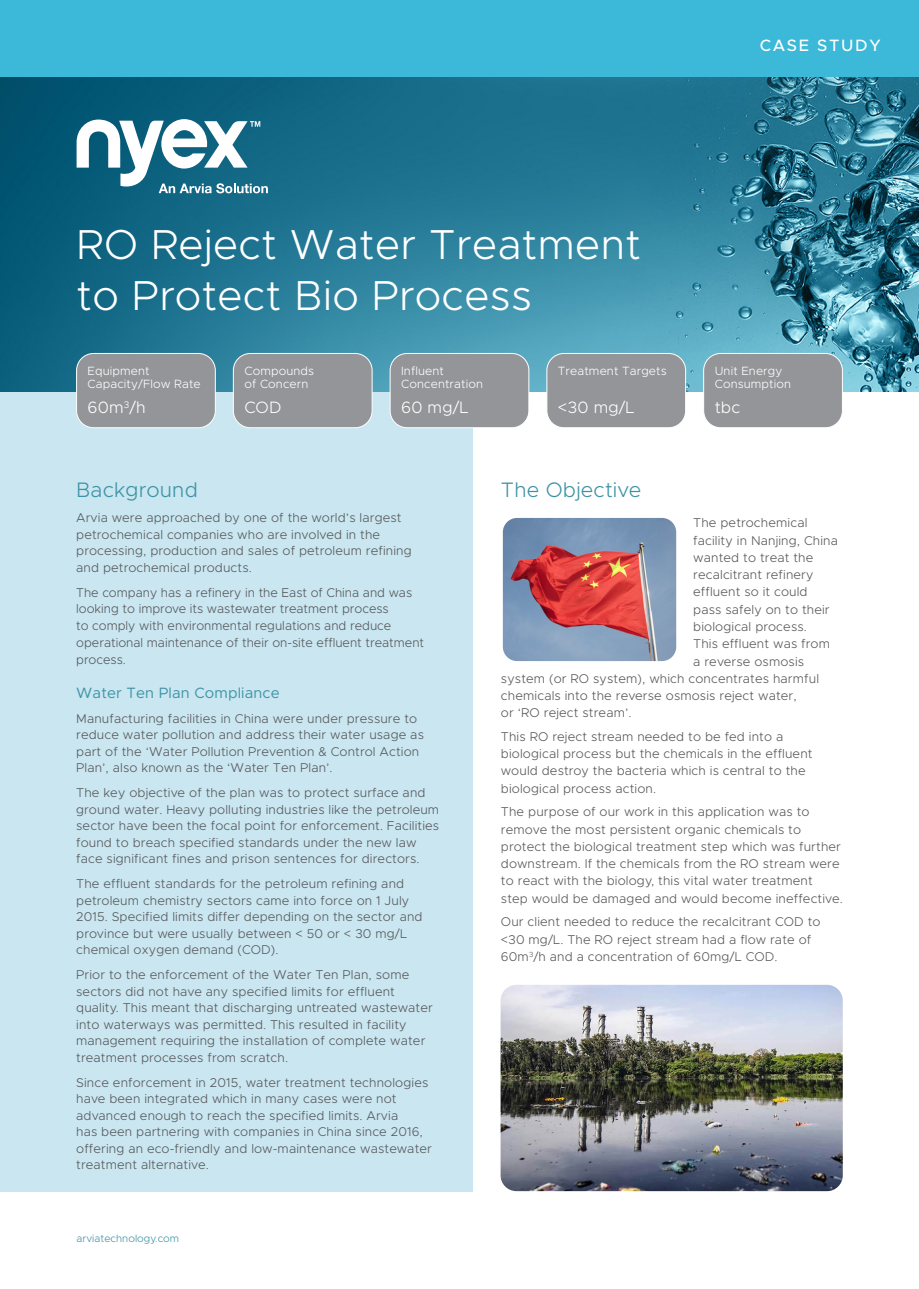
<style>
.page{position:relative;width:919px;height:1289px;background:#fff}
.page>*{position:absolute;margin:0;border:0;box-sizing:border-box;transform-origin:0 0}
.t1{font:300 42px/51px "Metropolis";letter-spacing:.01em;color:#fff}
.t2{font:300 21px "Metropolis";letter-spacing:.01em;color:#3d93a5}
.t3{font:300 16.5px "Metropolis";letter-spacing:.01em;color:#fff}
.t4{font:500 16.5px "Metropolis";letter-spacing:.1em;color:#fff}
.H4_Regular{font:15px "Metropolis";letter-spacing:.01em;color:#3d93a5}
.Case_Study_Body{font:300 12.75px/16.5px "Metropolis";letter-spacing:.01em;color:#57585a}
.t5{font:300 12px/13.5px "Metropolis";letter-spacing:.01em;color:#fff}
.t6{font:300 10.5px "Metropolis";color:#3d93a5}
</style>
<div class="page">
<div style="left:0;top:0;width:472px;height:1191px;background:#c9e6f1"></div>
<img style="left:0;top:77px;width:918px;height:314px">
<svg style="left:77px;top:119px;width:191px;height:74px;background:#6c9fb1"></svg>
<div style="left:0;top:0;width:918px;height:77px;background:#3cb8d8"></div>
<div style="left:77px;top:353px;width:138px;height:75px;background:#939598;border-radius:17px"></div>
<div style="left:76px;top:353px;width:140px;height:75px;border:1px solid #fff;border-radius:17px"></div>
<div style="left:233px;top:353px;width:139px;height:75px;background:#939598;border-radius:17px"></div>
<div style="left:233px;top:353px;width:139px;height:75px;border:1px solid #fff;border-radius:17px"></div>
<div style="left:390px;top:353px;width:139px;height:75px;background:#939598;border-radius:17px"></div>
<div style="left:390px;top:353px;width:139px;height:75px;border:1px solid #fff;border-radius:17px"></div>
<div style="left:547px;top:353px;width:138px;height:75px;background:#939598;border-radius:17px"></div>
<div style="left:546px;top:353px;width:140px;height:75px;border:1px solid #fff;border-radius:17px"></div>
<div style="left:703px;top:353px;width:139px;height:75px;background:#939598;border-radius:17px"></div>
<div style="left:703px;top:353px;width:139px;height:75px;border:1px solid #fff;border-radius:17px"></div>
<img style="left:500px;top:984px;width:342px;height:207px">
<img style="left:503px;top:518px;width:173px;height:143px">
<h2 class="t4" style="left:759px;top:35px;width:122px">CASE STUDY</h2>
<p class="t1" style="left:77px;top:219px;width:565px">RO Reject Water Treatment to Protect Bio Process</p>
<h2 class="t5" style="left:88px;top:364px;width:115px">Equipment<br>Capacity/Flow Rate</h2>
<h2 class="t3" style="left:88px;top:397px;width:60px">60m<sup>3</sup>/h</h2>
<h2 class="t5" style="left:244px;top:364px;width:71px">Compounds of Concern</h2>
<h2 class="t3" style="left:244px;top:397px;width:39px">COD</h2>
<h2 class="t5" style="left:401px;top:364px;width:83px">Influent<br>Concentration</h2>
<h2 class="t3" style="left:401px;top:397px;width:69px">60 mg/L</h2>
<h2 class="t5" style="left:558px;top:364px;width:110px">Treatment Targets</h2>
<h2 class="t3" style="left:558px;top:397px;width:78px">&lt;30 mg/L</h2>
<h2 class="t5" style="left:714px;top:364px;width:78px">Unit Energy<br>Consumption</h2>
<h2 class="t3" style="left:714px;top:397px;width:27px">tbc</h2>
<p class="t2" style="left:76px;top:477px;width:123px">Background</p>
<p class="Case_Study_Body" style="left:76px;top:510px;width:337px">Arvia were approached by one of the world’s largest petrochemical companies who are involved in the processing, production and sales of petroleum refining and petrochemical products.</p>
<p class="Case_Study_Body" style="left:76px;top:584px;width:349px">The company has a refinery in the East of China and was looking to improve its wastewater treatment process<br>to comply with environmental regulations and reduce operational maintenance of their on-site effluent treatment process.</p>
<p class="H4_Regular" style="left:76px;top:683px;width:205px">Water Ten Plan Compliance</p>
<p class="Case_Study_Body" style="left:76px;top:710px;width:349px">Manufacturing facilities in China were under pressure to reduce water pollution and address their water usage as part of the ‘Water Pollution Prevention &amp; Control Action Plan’, also known as the ‘Water Ten Plan’.</p>
<p class="Case_Study_Body" style="left:76px;top:784px;width:364px">The key objective of the plan was to protect surface and ground water. Heavy polluting industries like the petroleum sector have been the focal point for enforcement. Facilities found to breach specified standards under the new law face significant fines and prison sentences for directors.</p>
<p class="Case_Study_Body" style="left:76px;top:875px;width:348px">The effluent standards for the petroleum refining and petroleum chemistry sectors came into force on 1 July 2015. Specified limits differ depending on the sector and province but were usually between &lt; 50 or &lt; 30 mg/L chemical oxygen demand (COD).</p>
<p class="Case_Study_Body" style="left:76px;top:966px;width:358px">Prior to the enforcement of the Water Ten Plan, some sectors did not have any specified limits for effluent quality. This meant that discharging untreated wastewater into waterways was permitted. This resulted in facility management requiring the installation of complete water treatment processes from scratch.</p>
<p class="Case_Study_Body" style="left:76px;top:1074px;width:357px">Since enforcement in 2015, water treatment technologies have been integrated which in many cases were not advanced enough to reach the specified limits. Arvia<br>has been partnering with companies in China since 2016, offering an eco-friendly and low-maintenance wastewater treatment alternative.</p>
<p class="t6" style="left:77px;top:1231px;width:104px">arviatechnology.com</p>
<h2 class="t2" style="left:501px;top:477px;width:142px">The Objective</h2>
<p class="Case_Study_Body" style="left:693px;top:515px;width:116px">The petrochemical</p>
<p class="Case_Study_Body" style="left:693px;top:532px;width:146px">facility in Nanjing, China</p>
<p class="Case_Study_Body" style="left:693px;top:549px;width:122px">wanted to treat the</p>
<p class="Case_Study_Body" style="left:693px;top:566px;width:122px">recalcitrant refinery</p>
<p class="Case_Study_Body" style="left:693px;top:584px;width:116px">effluent so it could</p>
<p class="Case_Study_Body" style="left:693px;top:601px;width:138px">pass safely on to their</p>
<p class="Case_Study_Body" style="left:693px;top:618px;width:115px">biological process.</p>
<p class="Case_Study_Body" style="left:693px;top:635px;width:138px">This effluent was from</p>
<p class="Case_Study_Body" style="left:693px;top:653px;width:112px">a reverse osmosis</p>
<p class="Case_Study_Body" style="left:501px;top:670px;width:319px">system (or RO system), which concentrates harmful</p>
<p class="Case_Study_Body" style="left:501px;top:687px;width:297px">chemicals into the reverse osmosis reject water,</p>
<p class="Case_Study_Body" style="left:501px;top:704px;width:132px">or ‘RO reject stream’.</p>
<p class="Case_Study_Body" style="left:501px;top:728px;width:313px;line-height:17.2px">This RO reject stream needed to be fed into a biological process but the chemicals in the effluent would destroy the bacteria which is central to the biological process action.</p>
<p class="Case_Study_Body" style="left:501px;top:803px;width:343px;line-height:17.2px">The purpose of our work in this application was to remove the most persistent organic chemicals to protect the biological treatment step which was further downstream. If the chemicals from the RO stream were to react with the biology, this vital water treatment step would be damaged and would become ineffective.</p>
<p class="Case_Study_Body" style="left:501px;top:913px;width:321px;line-height:17.2px">Our client needed to reduce the recalcitrant COD to &lt;30 mg/L. The RO reject stream had a flow rate of<br>60m<sup>3</sup>/h and a concentration of 60mg/L COD.</p>
</div>
